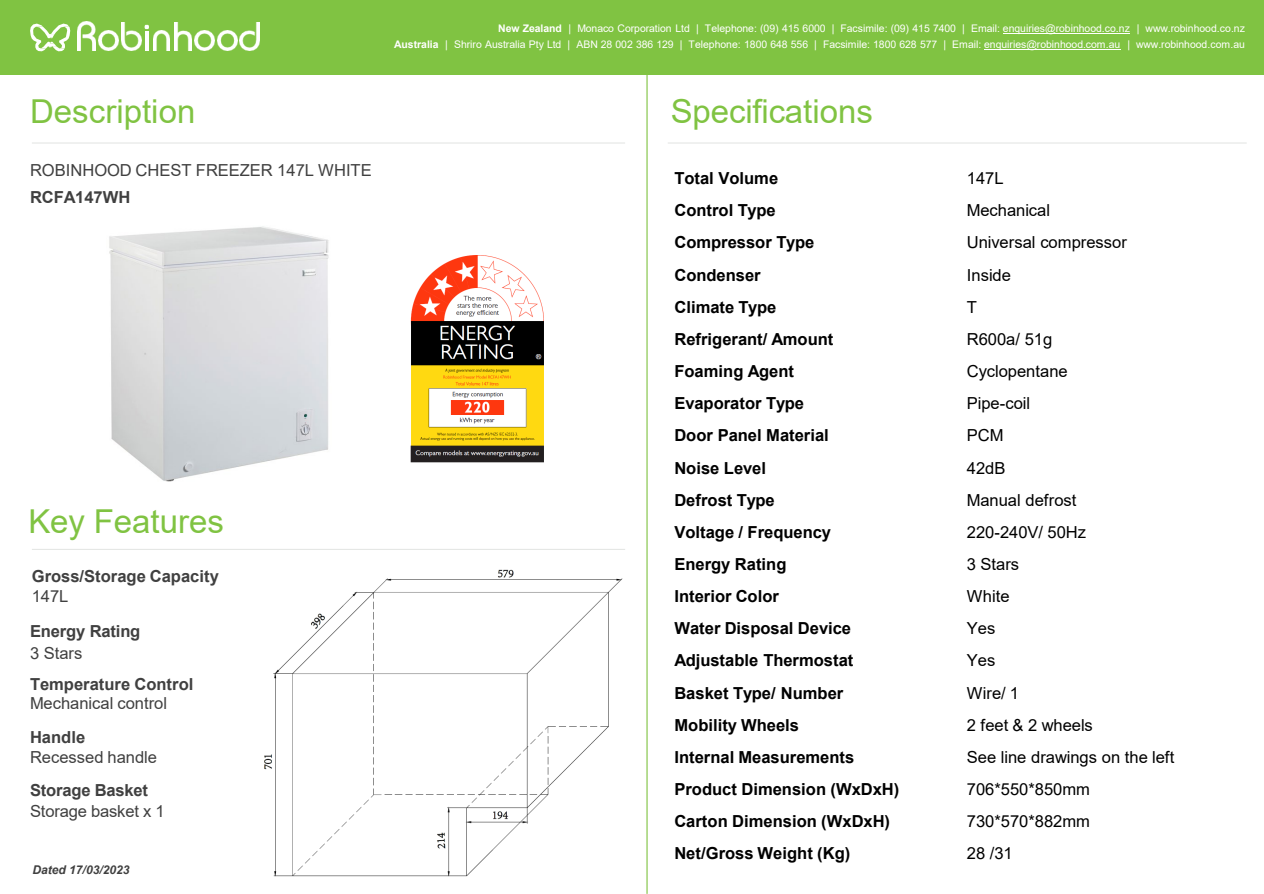
<style>
.page{position:relative;width:1264px;height:894px;background:#fff}
.page>*{position:absolute;margin:0;border:0;box-sizing:border-box;transform-origin:0 0}
.t1{font:33px "Arial";color:#80c342}
.t2{font:700 16.5px "Arial";color:#000}
.t3{font:16.5px "Arial";color:#000}
.t4{font:16.5px/20.9px "Arial";color:#404040}
.t5{font:700 16.5px "Arial";color:#404040}
.t6{font:italic 700 12px "Arial";letter-spacing:-.005em;color:#404040}
.t7{font:10.5px "Arial";letter-spacing:-.005em;color:#fff}
.s1{font-weight:700}
</style>
<div class="page">
<div style="left:0;top:0;width:1263px;height:74px;background:#80c342"></div>
<img style="left:77px;top:22px;width:18px;height:28px">
<img style="left:98px;top:31px;width:20px;height:20px">
<img style="left:122px;top:22px;width:19px;height:29px">
<hr style="left:145px;top:31px;width:3px;height:19px;background:#fff">
<svg style="left:145px;top:25px;width:4px;height:4px"></svg>
<img style="left:153px;top:31px;width:17px;height:19px">
<img style="left:175px;top:22px;width:16px;height:28px">
<img style="left:195px;top:31px;width:20px;height:20px">
<img style="left:217px;top:31px;width:20px;height:20px">
<img style="left:240px;top:23px;width:19px;height:28px">
<svg style="left:30px;top:24px;width:40px;height:27px"></svg>
<hr style="left:646px;top:68px;width:1px;height:825px;background:#80c342">
<hr style="left:1002px;top:33px;width:127px;height:1px;background:#fff">
<hr style="left:983px;top:49px;width:137px;height:1px;background:#fff">
<hr style="left:32px;top:142px;width:593px;height:1px;background:#f0f1f0">
<hr style="left:32px;top:548px;width:593px;height:2px;background:#f0f1f0">
<hr style="left:667px;top:142px;width:579px;height:1px;background:#f0f1f0">
<img style="left:410px;top:255px;width:134px;height:207px">
<img style="left:109px;top:226px;width:220px;height:256px">
<img style="left:264px;top:569px;width:358px;height:307px">
<p class="t1" style="left:30px;top:89px;width:167px">Description</p>
<p class="t4" style="left:30px;top:159px;width:343px">ROBINHOOD CHEST FREEZER 147L WHITE</p>
<p class="t5" style="left:30px;top:186px;width:102px">RCFA147WH</p>
<p class="t1" style="left:28px;top:498px;width:197px">Key Features</p>
<p class="t5" style="left:32px;top:564px;width:189px">Gross/Storage Capacity</p>
<p class="t4" style="left:32px;top:585px;width:38px">147L</p>
<p class="t5" style="left:30px;top:619px;width:112px">Energy Rating</p>
<p class="t4" style="left:30px;top:643px;width:54px">3 Stars</p>
<p class="t5" style="left:30px;top:672px;width:165px">Temperature Control</p>
<p class="t4" style="left:30px;top:693px;width:138px">Mechanical control</p>
<p class="t5" style="left:30px;top:725px;width:57px">Handle</p>
<p class="t4" style="left:30px;top:746px;width:128px">Recessed handle</p>
<p class="t4" style="left:30px;top:779px;width:136px"><span class="s1">Storage Basket<br></span>Storage basket x 1</p>
<p class="t6" style="left:33px;top:861px;width:98px">Dated 17/03/2023</p>
<p class="t7" style="left:498px;top:21px;width:748px"><span class="s1">New Zealand</span> | Monaco Corporation Ltd | Telephone: (09) 415 6000 | Facsimile: (09) 415 7400 | Email: enquiries@robinhood.co.nz | www.robinhood.co.nz</p>
<p class="t7" style="left:394px;top:37px;width:852px"><span class="s1">Australia</span> | Shriro Australia Pty Ltd | ABN 28 002 386 129 | Telephone: 1800 648 556 | Facsimile: 1800 628 577 | Email: enquiries@robinhood.com.au | www.robinhood.com.au</p>
<p class="t1" style="left:670px;top:89px;width:204px">Specifications</p>
<p class="t2" style="left:674px;top:167px;width:105px">Total Volume</p>
<p class="t3" style="left:966px;top:167px;width:38px">147L</p>
<p class="t2" style="left:674px;top:199px;width:103px">Control Type</p>
<p class="t3" style="left:966px;top:199px;width:85px">Mechanical</p>
<p class="t2" style="left:674px;top:231px;width:141px">Compressor Type</p>
<p class="t3" style="left:966px;top:231px;width:161px">Universal compressor</p>
<p class="t2" style="left:674px;top:263px;width:88px">Condenser</p>
<p class="t3" style="left:966px;top:263px;width:46px">Inside</p>
<p class="t2" style="left:674px;top:295px;width:103px">Climate Type</p>
<p class="t3" style="left:966px;top:295px;width:12px">T</p>
<p class="t2" style="left:674px;top:327px;width:160px">Refrigerant/ Amount</p>
<p class="t3" style="left:966px;top:328px;width:87px">R600a/ 51g</p>
<p class="t2" style="left:674px;top:359px;width:121px">Foaming Agent</p>
<p class="t3" style="left:966px;top:360px;width:102px">Cyclopentane</p>
<p class="t2" style="left:674px;top:392px;width:131px">Evaporator Type</p>
<p class="t3" style="left:966px;top:392px;width:65px">Pipe-coil</p>
<p class="t2" style="left:674px;top:424px;width:156px">Door Panel Material</p>
<p class="t3" style="left:966px;top:424px;width:38px">PCM</p>
<p class="t2" style="left:674px;top:456px;width:93px">Noise Level</p>
<p class="t3" style="left:966px;top:456px;width:40px">42dB</p>
<p class="t2" style="left:674px;top:488px;width:102px">Defrost Type</p>
<p class="t3" style="left:966px;top:488px;width:111px">Manual defrost</p>
<p class="t2" style="left:674px;top:520px;width:158px">Voltage / Frequency</p>
<p class="t3" style="left:966px;top:520px;width:121px">220-240V/ 50Hz</p>
<p class="t2" style="left:674px;top:552px;width:114px">Energy Rating</p>
<p class="t3" style="left:966px;top:552px;width:54px">3 Stars</p>
<p class="t2" style="left:674px;top:584px;width:106px">Interior Color</p>
<p class="t3" style="left:966px;top:585px;width:44px">White</p>
<p class="t2" style="left:674px;top:616px;width:178px">Water Disposal Device</p>
<p class="t3" style="left:966px;top:617px;width:30px">Yes</p>
<p class="t2" style="left:674px;top:649px;width:180px">Adjustable Thermostat</p>
<p class="t3" style="left:966px;top:649px;width:30px">Yes</p>
<p class="t2" style="left:674px;top:681px;width:170px">Basket Type/ Number</p>
<p class="t3" style="left:966px;top:681px;width:54px">Wire/ 1</p>
<p class="t2" style="left:674px;top:713px;width:126px">Mobility Wheels</p>
<p class="t3" style="left:966px;top:713px;width:127px">2 feet &amp; 2 wheels</p>
<p class="t2" style="left:674px;top:745px;width:181px">Internal Measurements</p>
<p class="t3" style="left:966px;top:745px;width:209px">See line drawings on the left</p>
<p class="t2" style="left:674px;top:777px;width:226px">Product Dimension (WxDxH)</p>
<p class="t3" style="left:966px;top:777px;width:125px">706*550*850mm</p>
<p class="t2" style="left:674px;top:809px;width:217px">Carton Dimension (WxDxH)</p>
<p class="t3" style="left:966px;top:809px;width:125px">730*570*882mm</p>
<p class="t2" style="left:674px;top:841px;width:177px">Net/Gross Weight (Kg)</p>
<p class="t3" style="left:966px;top:842px;width:47px">28 /31</p>
</div>
